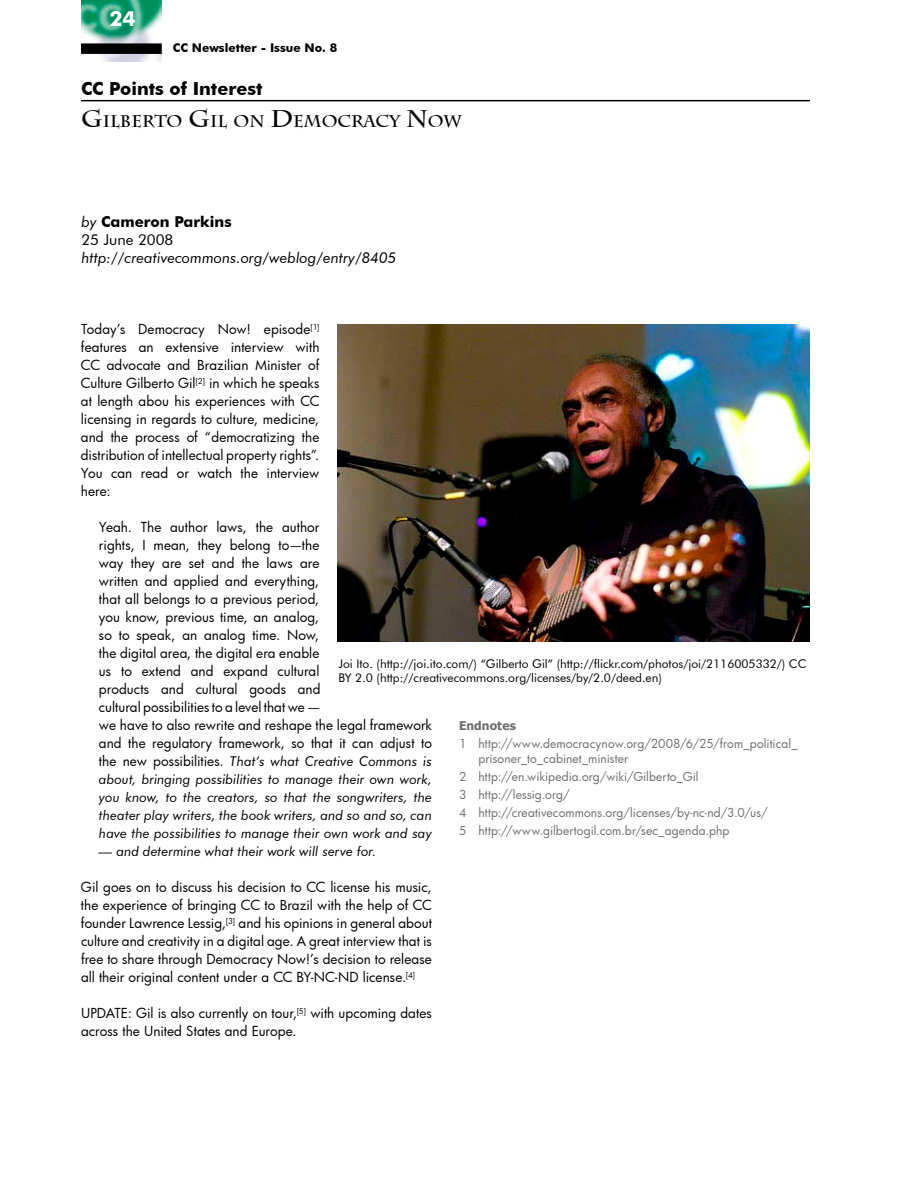
<style>
.page{position:relative;width:918px;height:1188px;background:#fff}
.page>*{position:absolute;margin:0;border:0;box-sizing:border-box;transform-origin:0 0}
.t1{font:700 21px "Futura BT";color:#fff}
.t2{font:700 18px "Futura BT";color:#000}
.t3{font:700 16.8px "Charlesworth";color:#000}
.t4{font:italic 15px "Futura BT";color:#000}
.t5{font:700 15px/18px "Futura BT";color:#000}
.t6{font:13.5px/18px "Futura";color:#000;text-align:justify}
.t7{font:italic 13.5px/18px "Futura BT";letter-spacing:.005em;color:#000;text-align:justify}
.t8{font:12px/18px "Futura";letter-spacing:.01em;color:#6e6e6e}
.t9{font:12px/14.4px "Futura BT";color:#000}
.t10{font:700 12px "Futura BT";color:#000}
.t11{font:700 12px "Tahoma";letter-spacing:.01em;color:#6e6e6e}
.s1{font-size:24px}
.s2{font-weight:400;font-style:italic}
.s3{font-weight:400}
.s4{font-family:"Futura";font-style:normal}
</style>
<div class="page">
<img style="left:81px;top:0;width:81px;height:62px">
<div style="left:82px;top:44px;width:79px;height:9px;background:#000"></div>
<div style="left:81px;top:43px;width:81px;height:11px;border:2px solid #000"></div>
<hr style="left:81px;top:100px;width:729px;height:1px;background:#000">
<img style="left:338px;top:324px;width:472px;height:318px">
<h1 class="t1" style="left:109px;top:6px;width:28px">24</h1>
<p class="t10" style="left:173px;top:40px;width:166px">CC Newsletter - Issue No. 8</p>
<h2 class="t2" style="left:81px;top:77px;width:183px">CC Points of Interest</h2>
<p class="t3" style="left:81px;top:111px;width:382px"><span class="s1">G</span>ILBERTO <span class="s1">G</span>IL ON <span class="s1">D</span>EMOCRACY <span class="s1">N</span>OW</p>
<p class="t5" style="left:81px;top:213px;width:152px"><span class="s2">by</span> Cameron Parkins<br><span class="s3">25 June 2008</span></p>
<p class="t4" style="left:81px;top:249px;width:317px">http://creativecommons.org/weblog/entry/8405</p>
<p class="t6" style="left:81px;top:320px;width:240px">Today’s Democracy Now! episode<sup>[1] </sup>features an extensive interview with CC advocate and Brazilian Minister of Culture Gilberto Gil<sup>[2]</sup> in which he speaks at length abou his experiences with CC licensing in regards to culture, medicine, and the process of “democratizing the distribution of intellectual property rights”.<br>You can read or watch the interview here:</p>
<p class="t6" style="left:99px;top:518px;width:334px;text-align:left">Yeah. The author laws, the author<br>rights, I mean, they belong to—the<br>way they are set and the laws are<br>written and applied and everything,<br>that all belongs to a previous period,<br>you know, previous time, an analog,<br>so to speak, an analog time. Now,<br>the digital area, the digital era enable<br>us to extend and expand cultural<br>products and cultural goods and<br>cultural possibilities to a level that we —<br>we have to also rewrite and reshape the legal framework and the regulatory framework, so that it can adjust to</p>
<p class="t7" style="left:99px;top:752px;width:335px"><span class="s4">the new possibilities.</span> That’s what Creative Commons is about, bringing possibilities to manage their own work, you know, to the creators, so that the songwriters, the theater play writers, the book writers, and so and so, can have the possibilities to manage their own work and say</p>
<p class="t7" style="left:99px;top:842px;width:279px">— and determine what their work will serve for.</p>
<p class="t6" style="left:81px;top:878px;width:352px">Gil goes on to discuss his decision to CC license his music, the experience of bringing CC to Brazil with the help of CC founder Lawrence Lessig,<sup>[3]</sup> and his opinions in general about culture and creativity in a digital age. A great interview that is free to share through Democracy Now!’s decision to release all their original content under a CC BY-NC-ND license.<sup>[4]</sup></p>
<p class="t6" style="left:81px;top:1004px;width:352px">UPDATE: Gil is also currently on tour,<sup>[5]</sup> with upcoming dates across the United States and Europe.</p>
<p class="t9" style="left:338px;top:656px;width:469px">Joi Ito. (http://joi.ito.com/) “Gilberto Gil” (http://flickr.com/photos/joi/2116005332/) CC<br>BY 2.0 (http://creativecommons.org/licenses/by/2.0/deed.en)</p>
<p class="t11" style="left:459px;top:717px;width:59px">Endnotes</p>
<p class="t8" style="left:478px;top:736px;width:320px;line-height:15px;text-indent:-20px">1 http://www.democracynow.org/2008/6/25/from_political_ prisoner_to_cabinet_minister</p>
<p class="t8" style="left:459px;top:767px;width:310px">2 http://en.wikipedia.org/wiki/Gilberto_Gil<br>3 http://lessig.org/<br>4 http://creativecommons.org/licenses/by-nc-nd/3.0/us/ 5 http://www.gilbertogil.com.br/sec_agenda.php</p>
</div>
